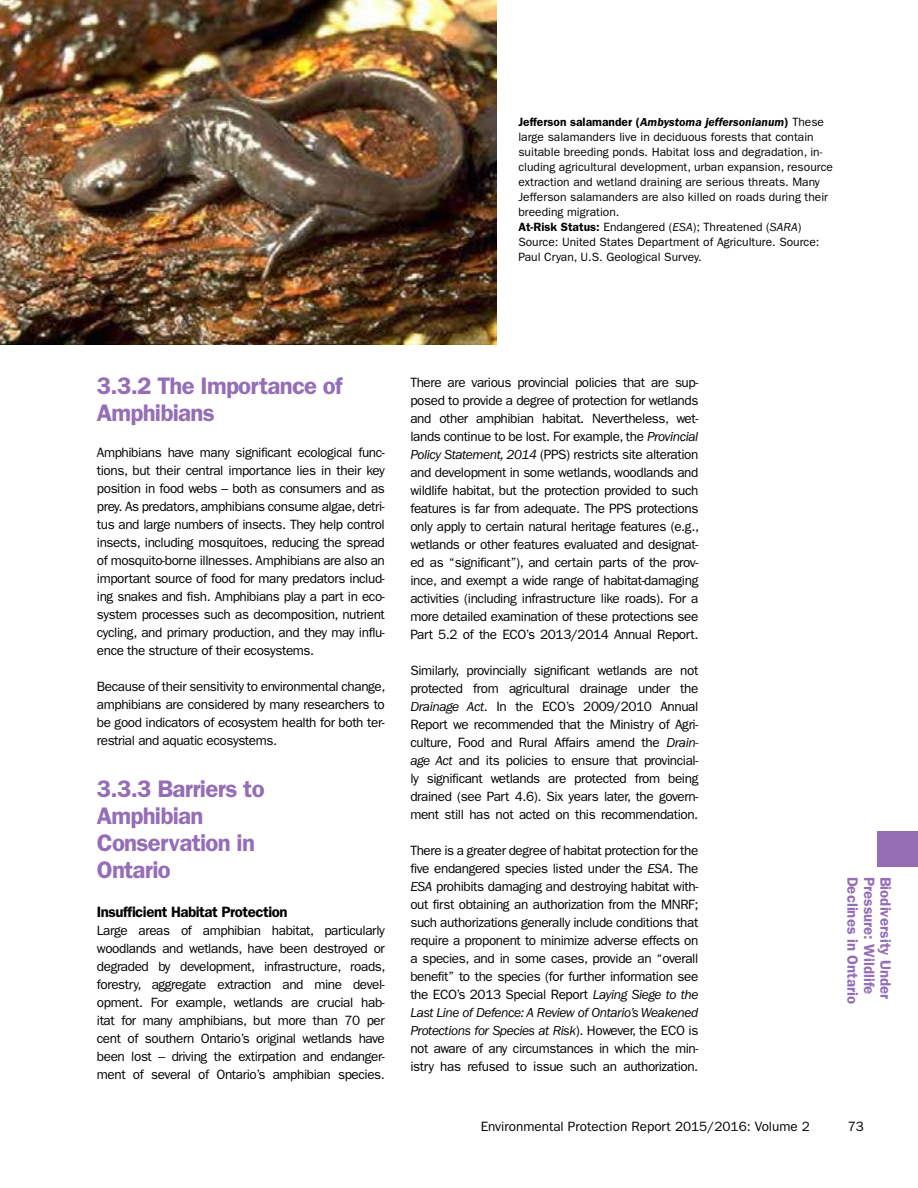
<style>
.page{position:relative;width:918px;height:1188px;background:#fff}
.page>*{position:absolute;margin:0;border:0;box-sizing:border-box;transform-origin:0 0}
.t1{font:600 24px/27px "ITC Franklin Gothic Std";letter-spacing:-.03em;color:#956eb6}
.t2{font:600 15px "ITC Franklin Gothic Std";color:#956eb6}
.t3{font:600 15px "ITC Franklin Gothic Std";letter-spacing:-.03em;color:#000}
.t4{font:13.5px/18px "ITC Franklin Gothic Std";letter-spacing:-.03em;color:#000;text-align:justify}
.t5{font:13.5px "ITC Franklin Gothic Std";color:#000}
.t6{font:12px/15px "ITC Franklin Gothic Std";color:#000}
.s1{font-weight:600}
.s2{font-weight:600;font-style:italic}
.s3{font-style:italic}
</style>
<div class="page">
<div style="left:877px;top:832px;width:41px;height:35px;background:#956eb6"></div>
<img style="left:0;top:0;width:497px;height:344px">
<p class="t6" style="left:518px;top:114px;width:316px"><span class="s1">Jefferson salamander (</span><span class="s2">Ambystoma jeffersonianum</span><span class="s1">)</span> These large salamanders live in deciduous forests that contain suitable breeding ponds. Habitat loss and degradation, in&shy;cluding agricultural development, urban expansion, resource extraction and wetland draining are serious threats. Many Jefferson salamanders are also killed on roads during their breeding migration.<br><span class="s1">At-Risk Status:</span> Endangered (<span class="s3">ESA</span>); Threatened (<span class="s3">SARA</span>)<br>Source: United States Department of Agriculture. Source:<br>Paul Cryan, U.S. Geological Survey.</p>
<h1 class="t1" style="left:97px;top:373px;width:247px">3.3.2 The Importance of<br>Amphibians</h1>
<p class="t4" style="left:97px;top:444px;width:290px">Amphibians have many significant ecological func&shy;tions, but their central importance lies in their key position in food webs – both as consumers and as prey. As predators, amphibians consume algae, detri&shy;tus and large numbers of insects. They help control insects, including mosquitoes, reducing the spread of mosquito-borne illnesses. Amphibians are also an important source of food for many predators includ&shy;ing snakes and fish. Amphibians play a part in eco&shy;system processes such as decomposition, nutrient cycling, and primary production, and they may influ&shy;ence the structure of their ecosystems.</p>
<p class="t4" style="left:97px;top:678px;width:290px">Because of their sensitivity to environmental change, amphibians are considered by many researchers to be good indicators of ecosystem health for both ter&shy;restrial and aquatic ecosystems.</p>
<h1 class="t1" style="left:97px;top:775px;width:169px">3.3.3 Barriers to<br>Amphibian<br>Conservation in<br>Ontario</h1>
<p class="t3" style="left:97px;top:903px;width:192px">Insufficient Habitat Protection</p>
<p class="t4" style="left:97px;top:921px;width:290px">Large areas of amphibian habitat, particularly woodlands and wetlands, have been destroyed or degraded by development, infrastructure, roads, forestry, aggregate extraction and mine devel&shy;opment. For example, wetlands are crucial hab&shy;itat for many amphibians, but more than 70 per cent of southern Ontario’s original wetlands have been lost – driving the extirpation and endanger&shy;ment of several of Ontario’s amphibian species.</p>
<p class="t4" style="left:410px;top:374px;width:290px">There are various provincial policies that are sup&shy;posed to provide a degree of protection for wetlands and other amphibian habitat. Nevertheless, wet&shy;lands continue to be lost. For example, the <span class="s3">Provincial Policy Statement, 2014</span> (PPS) restricts site alteration and development in some wetlands, woodlands and wildlife habitat, but the protection provided to such features is far from adequate. The PPS protections only apply to certain natural heritage features (e.g., wetlands or other features evaluated and designat&shy;ed as “significant”), and certain parts of the prov&shy;ince, and exempt a wide range of habitat-damaging activities (including infrastructure like roads). For a more detailed examination of these protections see Part 5.2 of the ECO’s 2013/2014 Annual Report.</p>
<p class="t4" style="left:410px;top:662px;width:290px">Similarly, provincially significant wetlands are not protected from agricultural drainage under the <span class="s3">Drainage Act</span>. In the ECO’s 2009/2010 Annual Report we recommended that the Ministry of Agri&shy;culture, Food and Rural Affairs amend the <span class="s3">Drain&shy;age Act</span> and its policies to ensure that provincial&shy;ly significant wetlands are protected from being drained (see Part 4.6). Six years later, the govern&shy;ment still has not acted on this recommendation.</p>
<p class="t4" style="left:410px;top:842px;width:290px">There is a greater degree of habitat protection for the five endangered species listed under the <span class="s3">ESA</span>. The <span class="s3">ESA</span> prohibits damaging and destroying habitat with&shy;out first obtaining an authorization from the MNRF; such authorizations generally include conditions that require a proponent to minimize adverse effects on a species, and in some cases, provide an “overall benefit” to the species (for further information see the ECO’s 2013 Special Report <span class="s3">Laying Siege to the Last Line of Defence: A Review of Ontario’s Weakened Protections for Species at Risk</span>). However, the ECO is not aware of any circumstances in which the min&shy;istry has refused to issue such an authorization.</p>
<p class="t2" style="left:862px;top:877px;width:129px;rotate:90deg">Declines in Ontario</p>
<p class="t2" style="left:878px;top:877px;width:119px;rotate:90deg">Pressure: Wildlife</p>
<p class="t2" style="left:895px;top:877px;width:124px;rotate:90deg">Biodiversity Under</p>
<p class="t5" style="left:481px;top:1119px;width:331px">Environmental Protection Report 2015/2016: Volume 2</p>
<p class="t4" style="left:848px;top:1117px;width:18px">73</p>
</div>
